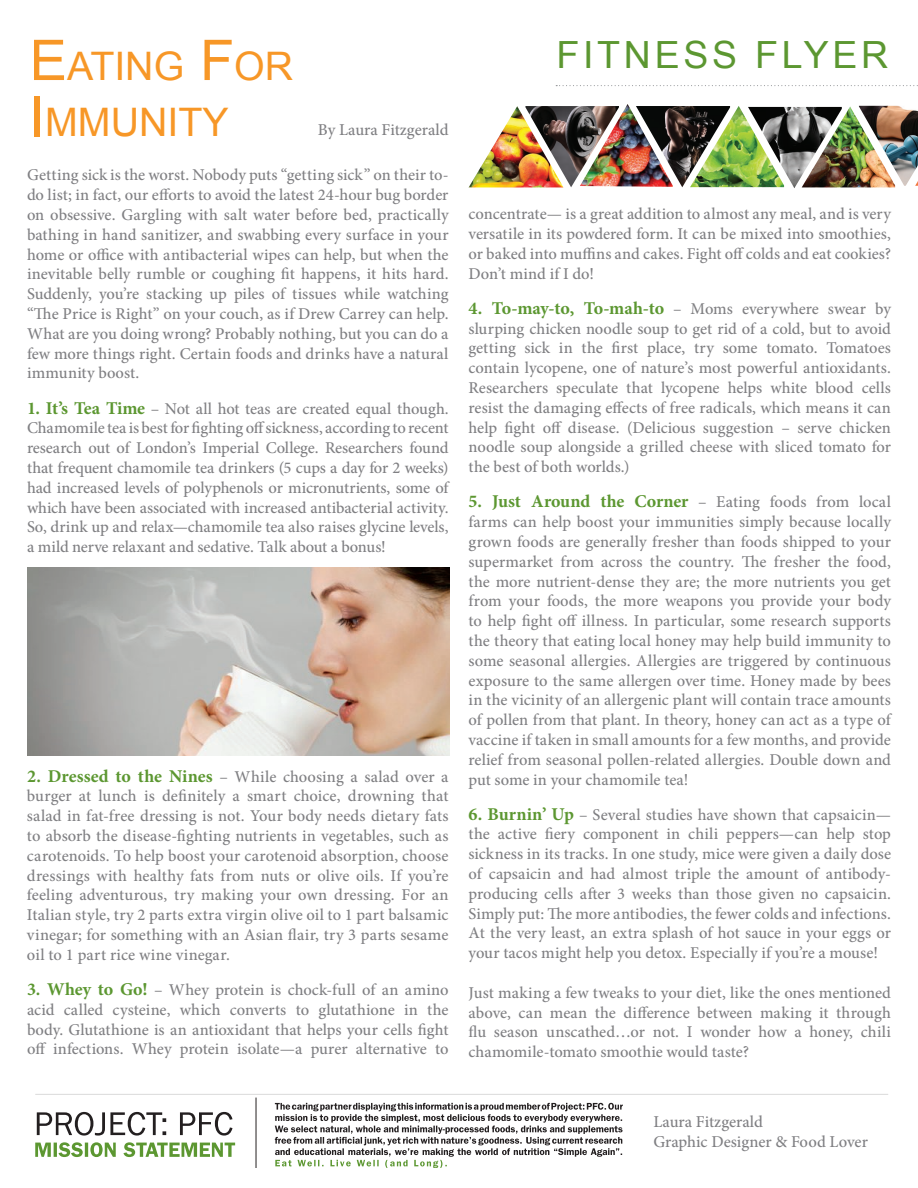
<style>
.page{position:relative;width:918px;height:1188px;background:#fff}
.page>*{position:absolute;margin:0;border:0;box-sizing:border-box;transform-origin:0 0}
.t1{font:39.3px "Arial";color:#f79727}
.t2{font:37.5px "Arial";letter-spacing:.1em;color:#5c9731}
.t3{font:700 18px "Minion Pro";letter-spacing:-.005em;color:#5c9731}
.t4{font:500 16.65px/20px "Minion Pro";color:#808083}
.t5{font:500 16.5px/19.8px "Minion Pro";color:#808083;text-align:justify}
.s1{font-size:56.25px}
.s2{font-weight:700;font-size:18px;color:#5c9731}
.s3{font-weight:500;font-size:16.5px;color:#808083}
</style>
<div class="page">
<hr style="left:35px;top:1094px;width:853px;height:1px;background:#808083">
<svg style="left:35px;top:1142px;width:200px;height:15px"></svg>
<svg style="left:37px;top:1112px;width:196px;height:24px"></svg>
<hr style="left:256px;top:1098px;width:1px;height:70px;background:#231f20">
<svg style="left:275px;top:1103px;width:348px;height:65px"></svg>
<svg style="left:556px;top:85px;width:362px;height:1px"></svg>
<img style="left:469px;top:106px;width:56px;height:81px">
<img style="left:525px;top:106px;width:55px;height:81px">
<img style="left:580px;top:104px;width:56px;height:83px">
<img style="left:636px;top:106px;width:54px;height:81px">
<img style="left:690px;top:106px;width:94px;height:81px">
<img style="left:748px;top:107px;width:94px;height:81px">
<img style="left:802px;top:107px;width:93px;height:80px">
<img style="left:859px;top:106px;width:59px;height:80px">
<svg style="left:915px;top:181px;width:3px;height:5px"></svg>
<img style="left:27px;top:567px;width:423px;height:188px">
<h1 class="t1" style="left:30px;top:40px;width:265px"><span class="s1">E</span>ATING <span class="s1">F</span>OR</h1>
<h2 class="t2" style="left:556px;top:30px;width:333px">FITNESS FLYER</h2>
<h1 class="t1" style="left:30px;top:97px;width:201px"><span class="s1">I</span> MMUNITY</h1>
<p class="t4" style="left:318px;top:120px;width:132px">By Laura Fitzgerald</p>
<p class="t5" style="left:27px;top:165px;width:423px">Getting sick is the worst. Nobody puts “getting sick” on their to&shy;do list; in fact, our efforts to avoid the latest 24-hour bug border on obsessive. Gargling with salt water before bed, practically bathing in hand sanitizer, and swabbing every surface in your home or office with antibacterial wipes can help, but when the inevitable belly rumble or coughing fit happens, it hits hard.<br>Suddenly, you’re stacking up piles of tissues while watching “The Price is Right” on your couch, as if Drew Carrey can help.<br>What are you doing wrong? Probably nothing, but you can do a few more things right. Certain foods and drinks have a natural immunity boost.</p>
<p class="t5" style="left:27px;top:398px;width:423px"><span class="s2">1. It’s Tea Time</span> – Not all hot teas are created equal though.<br>Chamomile tea is best for fighting off sickness, according to recent research out of London’s Imperial College. Researchers found that frequent chamomile tea drinkers (5 cups a day for 2 weeks) had increased levels of polyphenols or micronutrients, some of which have been associated with increased antibacterial activity.<br>So, drink up and relax—chamomile tea also raises glycine levels, a mild nerve relaxant and sedative. Talk about a bonus!</p>
<p class="t5" style="left:27px;top:767px;width:423px"><span class="s2">2. Dressed to the Nines</span> – While choosing a salad over a burger at lunch is definitely a smart choice, drowning that salad in fat-free dressing is not. Your body needs dietary fats to absorb the disease-fighting nutrients in vegetables, such as carotenoids. To help boost your carotenoid absorption, choose dressings with healthy fats from nuts or olive oils. If you’re feeling adventurous, try making your own dressing. For an Italian style, try 2 parts extra virgin olive oil to 1 part balsamic vinegar; for something with an Asian flair, try 3 parts sesame oil to 1 part rice wine vinegar.</p>
<p class="t5" style="left:27px;top:980px;width:423px"><span class="s2">3. Whey to Go!</span> – Whey protein is chock-full of an amino acid called cysteine, which converts to glutathione in the body. Glutathione is an antioxidant that helps your cells fight off infections. Whey protein isolate—a purer alternative to</p>
<p class="t5" style="left:469px;top:204px;width:424px">concentrate— is a great addition to almost any meal, and is very versatile in its powdered form. It can be mixed into smoothies, or baked into muffins and cakes. Fight off colds and eat cookies?<br>Don’t mind if I do!</p>
<p class="t5" style="left:469px;top:299px;width:424px"><span class="s2">4. To-may-to, To-mah-to</span> – Moms everywhere swear by slurping chicken noodle soup to get rid of a cold, but to avoid getting sick in the first place, try some tomato. Tomatoes contain lycopene, one of nature’s most powerful antioxidants.<br>Researchers speculate that lycopene helps white blood cells resist the damaging effects of free radicals, which means it can help fight off disease. (Delicious suggestion – serve chicken noodle soup alongside a grilled cheese with sliced tomato for the best of both worlds.)</p>
<p class="t3" style="left:469px;top:489px;width:424px">5. Just Around the Corner <span class="s3">– Eating foods from local</span></p>
<p class="t5" style="left:469px;top:512px;width:424px">farms can help boost your immunities simply because locally grown foods are generally fresher than foods shipped to your supermarket from across the country. The fresher the food, the more nutrient-dense they are; the more nutrients you get from your foods, the more weapons you provide your body to help fight off illness. In particular, some research supports the theory that eating local honey may help build immunity to some seasonal allergies. Allergies are triggered by continuous exposure to the same allergen over time. Honey made by bees in the vicinity of an allergenic plant will contain trace amounts of pollen from that plant. In theory, honey can act as a type of vaccine if taken in small amounts for a few months, and provide relief from seasonal pollen-related allergies. Double down and put some in your chamomile tea!</p>
<p class="t5" style="left:469px;top:805px;width:424px"><span class="s2">6. Burnin’ Up</span> – Several studies have shown that capsaicin— the active fiery component in chili peppers—can help stop sickness in its tracks. In one study, mice were given a daily dose of capsaicin and had almost triple the amount of antibody&shy;producing cells after 3 weeks than those given no capsaicin.<br>Simply put: The more antibodies, the fewer colds and infections.<br>At the very least, an extra splash of hot sauce in your eggs or your tacos might help you detox. Especially if you’re a mouse!</p>
<p class="t5" style="left:469px;top:983px;width:424px">Just making a few tweaks to your diet, like the ones mentioned above, can mean the difference between making it through flu season unscathed…or not. I wonder how a honey, chili chamomile-tomato smoothie would taste?</p>
<p class="t4" style="left:653px;top:1112px;width:216px">Laura Fitzgerald<br>Graphic Designer &amp; Food Lover</p>
</div>
